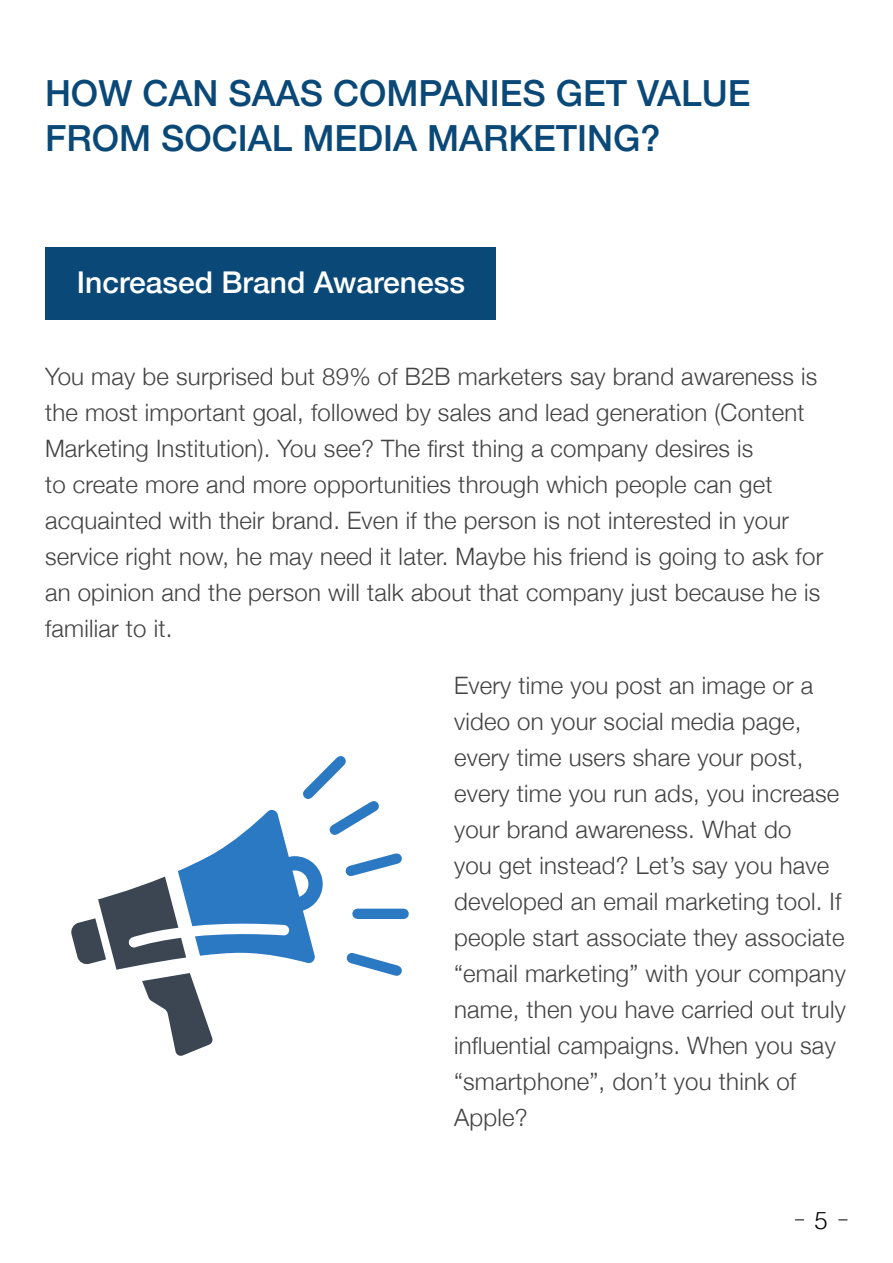
<style>
.page{position:relative;width:893px;height:1263px;background:#fff}
.page>*{position:absolute;margin:0;border:0;box-sizing:border-box;transform-origin:0 0}
.t1{font:500 36px/45px "Helvetica Neue";color:#0a4977}
.t2{font:500 30px "Helvetica Neue";color:#fff}
.t3{font:300 24px/36px "Helvetica Neue";letter-spacing:.01em;color:#434343}
.t4{font:300 24px "Helvetica";color:#000}
</style>
<div class="page">
<div style="left:45px;top:247px;width:450px;height:72px;background:#0a4977"></div>
<svg style="left:71px;top:756px;width:338px;height:300px"></svg>
<div style="left:357px;top:909px;width:47px;height:10px;background:#2b79c2"></div>
<h1 class="t1" style="left:45px;top:68px;width:707px">HOW CAN SAAS COMPANIES GET VALUE<br>FROM SOCIAL MEDIA MARKETING?</h1>
<p class="t2" style="left:77px;top:258px;width:390px">Increased Brand Awareness</p>
<p class="t3" style="left:45px;top:356px;width:780px">You may be surprised but 89% of B2B marketers say brand awareness is the most important goal, followed by sales and lead generation (Content Marketing Institution). You see? The first thing a company desires is<br>to create more and more opportunities through which people can get acquainted with their brand. Even if the person is not interested in your service right now, he may need it later. Maybe his friend is going to ask for an opinion and the person will talk about that company just because he is familiar to it.</p>
<p class="t3" style="left:454px;top:665px;width:393px">Every time you post an image or a video on your social media page, every time users share your post, every time you run ads, you increase your brand awareness. What do<br>you get instead? Let’s say you have developed an email marketing tool. If people start associate they associate “email marketing” with your company name, then you have carried out truly influential campaigns. When you say “smartphone”, don’t you think of<br>Apple?</p>
<p class="t4" style="left:815px;top:1199px;width:15px">5</p>
</div>
